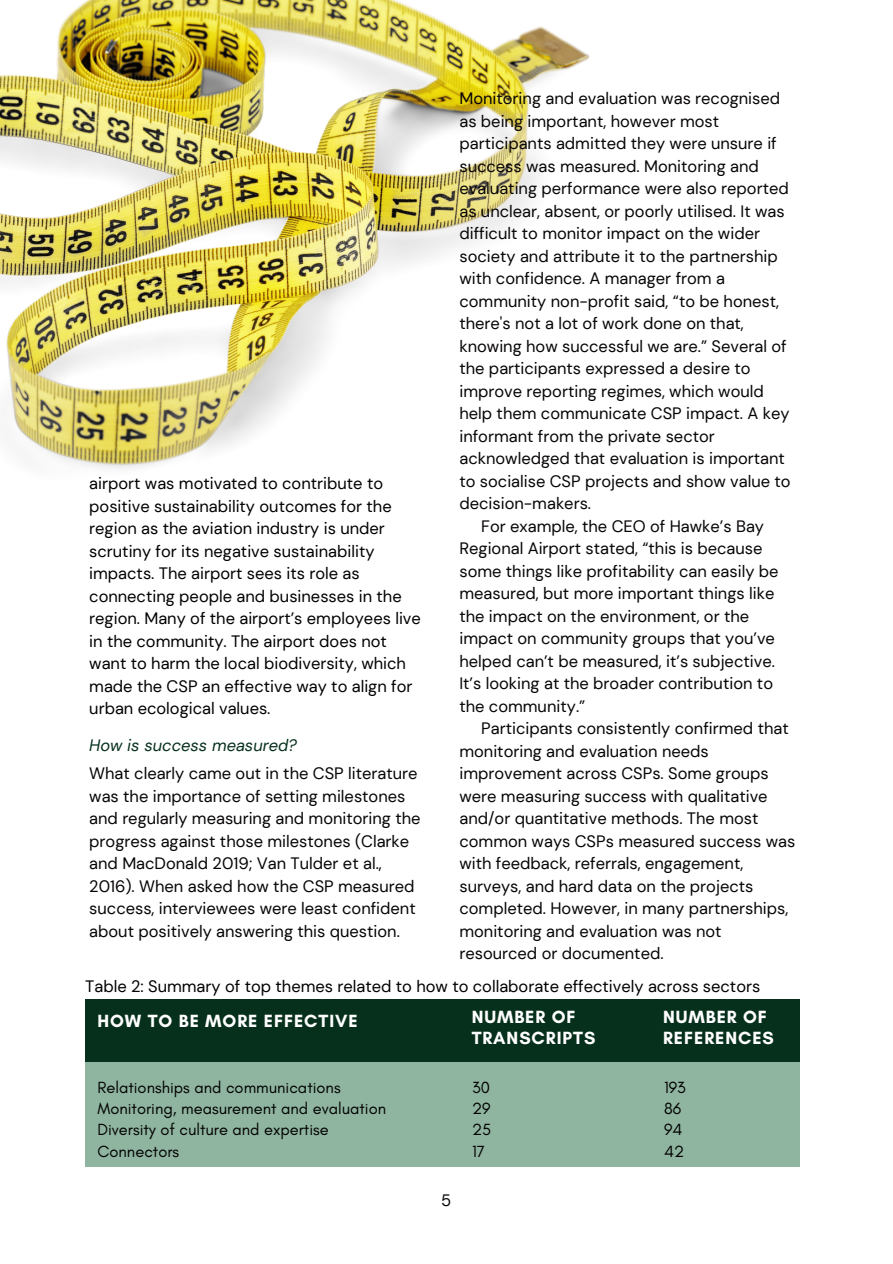
<style>
.page{position:relative;width:893px;height:1264px;background:#fff}
.page>*{position:absolute;margin:0;border:0;box-sizing:border-box;transform-origin:0 0}
.t1{font:700 18px/21.3px "Glacial Indifference";letter-spacing:.05em;color:#fff}
.t2{font:16.5px/22.5px "DM Sans";color:#070404}
.t3{font:16.5px/22.5px "DM Sans";color:#000}
.t4{font:16.5px/21.3px "Glacial Indifference";color:#000}
.t5{font:italic 16.5px "DM Sans";color:#06301c}
</style>
<div class="page">
<div style="left:85px;top:999px;width:714px;height:167px;background:#8fb49f"></div>
<div style="left:85px;top:999px;width:714px;height:63px;background:#06301c"></div>
<img style="left:0;top:0;width:590px;height:469px">
<p class="t3" style="left:89px;top:472px;width:333px">airport was motivated to contribute to positive sustainability outcomes for the region as the aviation industry is under scrutiny for its negative sustainability impacts. The airport sees its role as connecting people and businesses in the region. Many of the airport’s employees live in the community. The airport does not want to harm the local biodiversity, which made the CSP an effective way to align for urban ecological values.</p>
<p class="t5" style="left:89px;top:734px;width:209px">How is success measured?</p>
<p class="t2" style="left:89px;top:762px;width:333px">What clearly came out in the CSP literature was the importance of setting milestones and regularly measuring and monitoring the progress against those milestones (Clarke and MacDonald 2019; Van Tulder et al., 2016). When asked how the CSP measured success, interviewees were least confident about positively answering this question.</p>
<p class="t2" style="left:459px;top:88px;width:322px">Monitoring and evaluation was recognised</p>
<p class="t2" style="left:459px;top:110px;width:261px">as being important, however most</p>
<p class="t2" style="left:459px;top:133px;width:319px">participants admitted they were unsure if</p>
<p class="t2" style="left:459px;top:155px;width:301px">success was measured. Monitoring and</p>
<p class="t2" style="left:459px;top:177px;width:331px">evaluating performance were also reported</p>
<p class="t2" style="left:459px;top:200px;width:327px">as unclear, absent, or poorly utilised. It was</p>
<p class="t2" style="left:459px;top:222px;width:302px">difficult to monitor impact on the wider</p>
<p class="t2" style="left:459px;top:245px;width:320px">society and attribute it to the partnership</p>
<p class="t2" style="left:459px;top:267px;width:267px">with confidence. A manager from a</p>
<p class="t2" style="left:459px;top:290px;width:321px">community non-profit said, “to be honest,</p>
<p class="t2" style="left:459px;top:312px;width:286px">there's not a lot of work done on that,</p>
<p class="t2" style="left:459px;top:335px;width:329px">knowing how successful we are.” Several of</p>
<p class="t2" style="left:459px;top:357px;width:292px">the participants expressed a desire to</p>
<p class="t2" style="left:459px;top:380px;width:306px">improve reporting regimes, which would</p>
<p class="t2" style="left:459px;top:402px;width:332px">help them communicate CSP impact. A key</p>
<p class="t2" style="left:459px;top:425px;width:257px">informant from the private sector</p>
<p class="t2" style="left:459px;top:447px;width:327px">acknowledged that evaluation is important</p>
<p class="t2" style="left:459px;top:470px;width:333px">to socialise CSP projects and show value to</p>
<p class="t2" style="left:459px;top:492px;width:133px">decision-makers.</p>
<p class="t2" style="left:481px;top:515px;width:284px">For example, the CEO of Hawke’s Bay</p>
<p class="t2" style="left:459px;top:537px;width:304px">Regional Airport stated, “this is because</p>
<p class="t2" style="left:459px;top:560px;width:320px">some things like profitability can easily be</p>
<p class="t2" style="left:459px;top:582px;width:316px">measured, but more important things like</p>
<p class="t2" style="left:459px;top:605px;width:291px">the impact on the environment, or the</p>
<p class="t2" style="left:459px;top:627px;width:317px">impact on community groups that you’ve</p>
<p class="t2" style="left:459px;top:650px;width:317px">helped can’t be measured, it’s subjective.</p>
<p class="t2" style="left:459px;top:672px;width:315px">It’s looking at the broader contribution to</p>
<p class="t2" style="left:459px;top:695px;width:127px">the community.”</p>
<p class="t2" style="left:481px;top:717px;width:309px">Participants consistently confirmed that</p>
<p class="t2" style="left:459px;top:740px;width:251px">monitoring and evaluation needs</p>
<p class="t2" style="left:459px;top:762px;width:311px">improvement across CSPs. Some groups</p>
<p class="t2" style="left:459px;top:784px;width:310px">were measuring success with qualitative</p>
<p class="t2" style="left:459px;top:807px;width:300px">and/or quantitative methods. The most</p>
<p class="t2" style="left:459px;top:829px;width:337px">common ways CSPs measured success was</p>
<p class="t2" style="left:459px;top:852px;width:285px">with feedback, referrals, engagement,</p>
<p class="t2" style="left:459px;top:874px;width:295px">surveys, and hard data on the projects</p>
<p class="t2" style="left:459px;top:897px;width:330px">completed. However, in many partnerships,</p>
<p class="t2" style="left:459px;top:919px;width:264px">monitoring and evaluation was not</p>
<p class="t2" style="left:459px;top:942px;width:206px">resourced or documented.</p>
<p class="t3" style="left:85px;top:975px;width:676px">Table 2: Summary of top themes related to how to collaborate effectively across sectors</p>
<p class="t1" style="left:97px;top:1010px;width:262px">HOW TO BE MORE EFFECTIVE</p>
<p class="t4" style="left:97px;top:1076px;width:290px">Relationships and communications<br>Monitoring, measurement and evaluation<br>Diversity of culture and expertise<br>Connectors</p>
<p class="t2" style="left:441px;top:1189px;width:12px">5</p>
<p class="t1" style="left:471px;top:1006px;width:125px">NUMBER OF<br>TRANSCRIPTS</p>
<p class="t4" style="left:472px;top:1076px;width:21px;text-align:justify">30<br>29<br>25<br>17</p>
<p class="t1" style="left:663px;top:1006px;width:112px">NUMBER OF<br>REFERENCES</p>
<p class="t4" style="left:664px;top:1076px;width:23px">193<br>86<br>94<br>42</p>
</div>
